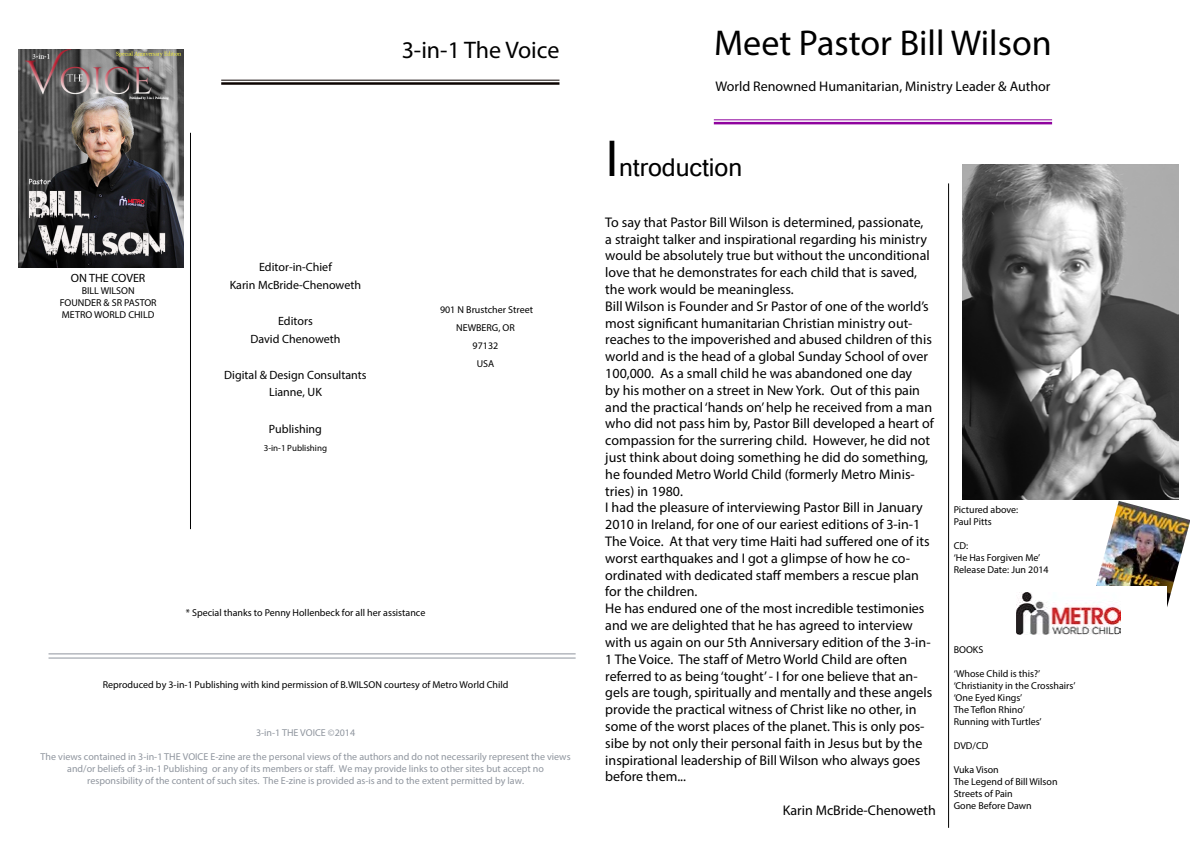
<style>
.page{position:relative;width:1191px;height:842px;background:#fff}
.page>*{position:absolute;margin:0;border:0;box-sizing:border-box;transform-origin:0 0}
.t1{font:36px "Myriad Pro";color:#000}
.t2{font:24px "Myriad Pro";color:#000}
.t3{font:24px "Mangal";color:#000}
.t4{font:14px/16.8px "Myriad Pro";color:#000}
.t5{font:12px/17.5px "Myriad Pro";color:#000;text-align:center}
.t6{font:10px/12px "Myriad Pro";color:#000}
.t7{font:10px/12px "Myriad Pro";color:#8f959e;text-align:center}
.t8{font:9px "Myriad Pro";color:#000}
.s1{font-size:48px}
</style>
<div class="page">
<hr style="left:948px;top:183px;width:1px;height:645px;background:#000">
<hr style="left:221px;top:80px;width:338px;height:1px;background:#0b0300">
<hr style="left:221px;top:82px;width:338px;height:3px;background:#0b0300">
<svg style="left:48px;top:653px;width:527px;height:6px"></svg>
<hr style="left:714px;top:119px;width:338px;height:1px;background:#8f049e">
<hr style="left:714px;top:122px;width:338px;height:2px;background:#8f049e">
<hr style="left:49px;top:653px;width:526px;height:1px;background:#8f959e">
<hr style="left:49px;top:658px;width:526px;height:1px;background:#8f959e">
<hr style="left:190px;top:133px;width:1px;height:396px;background:#000">
<img style="left:962px;top:164px;width:216px;height:336px">
<img style="left:1096px;top:501px;width:94px;height:106px">
<div style="left:955px;top:586px;width:211px;height:61px;background:#fff"></div>
<img style="left:1017px;top:592px;width:103px;height:42px">
<img style="left:18px;top:49px;width:165px;height:218px">
<h2 class="t2" style="left:402px;top:35px;width:159px">3-in-1 The Voice</h2>
<p class="t5" style="left:71px;top:269px;width:76px">ON THE COVER</p>
<p class="t6" style="left:60px;top:284px;width:98px;text-align:center">BILL WILSON<br>FOUNDER &amp; SR PASTOR<br>METRO WORLD CHILD</p>
<p class="t5" style="left:230px;top:258px;width:133px;line-height:18px">Editor-in-Chief<br>Karin McBride-Chenoweth</p>
<p class="t5" style="left:250px;top:312px;width:92px">Editors<br>David Chenoweth</p>
<p class="t5" style="left:224px;top:366px;width:144px">Digital &amp; Design Consultants<br>Lianne, UK</p>
<p class="t5" style="left:269px;top:420px;width:55px">Publishing</p>
<p class="t8" style="left:264px;top:442px;width:65px">3-in-1 Publishing</p>
<p class="t6" style="left:440px;top:301px;width:94px;line-height:18px;text-align:center">901 N Brustcher Street<br>NEWBERG, OR<br>97132<br>USA</p>
<p class="t6" style="left:186px;top:606px;width:241px">* Special thanks to Penny Hollenbeck for all her assistance</p>
<p class="t6" style="left:103px;top:678px;width:407px">Reproduced by 3-in-1 Publishing with kind permission of B.WILSON courtesy of Metro World Child</p>
<p class="t7" style="left:256px;top:726px;width:101px">3-in-1 THE VOICE ©2014</p>
<p class="t7" style="left:41px;top:750px;width:531px">The views contained in 3-in-1 THE VOICE E-zine are the personal views of the authors and do not necessarily represent the views and/or beliefs of 3-in-1 Publishing or any of its members or staff. We may provide links to other sites but accept no responsibility of the content of such sites. The E-zine is provided as-is and to the extent permitted by law.</p>
<h1 class="t1" style="left:714px;top:21px;width:339px">Meet Pastor Bill Wilson</h1>
<p class="t4" style="left:715px;top:78px;width:337px">World Renowned Humanitarian, Ministry Leader &amp; Author</p>
<h2 class="t3" style="left:605px;top:154px;width:138px"><span class="s1">I</span>ntroduction</h2>
<p class="t4" style="left:605px;top:214px;width:330px">To say that Pastor Bill Wilson is determined, passionate,<br>a straight talker and inspirational regarding his ministry would be absolutely true but without the unconditional love that he demonstrates for each child that is saved, the work would be meaningless.<br>Bill Wilson is Founder and Sr Pastor of one of the world’s most significant humanitarian Christian ministry out&shy;reaches to the impoverished and abused children of this world and is the head of a global Sunday School of over 100,000. As a small child he was abandoned one day<br>by his mother on a street in New York. Out of this pain and the practical ‘hands on’ help he received from a man who did not pass him by, Pastor Bill developed a heart of compassion for the surrering child. However, he did not just think about doing something he did do something, he founded Metro World Child (formerly Metro Minis&shy;tries) in 1980.<br>I had the pleasure of interviewing Pastor Bill in January 2010 in Ireland, for one of our eariest editions of 3-in-1<br>The Voice. At that very time Haiti had suffered one of its worst earthquakes and I got a glimpse of how he co&shy;ordinated with dedicated staff members a rescue plan for the children.<br>He has endured one of the most incredible testimonies and we are delighted that he has agreed to interview with us again on our 5th Anniversary edition of the 3-in-1 The Voice. The staff of Metro World Child are often referred to as being ‘tought’ - I for one believe that an&shy;gels are tough, spiritually and mentally and these angels provide the practical witness of Christ like no other, in some of the worst places of the planet. This is only pos&shy;sibe by not only their personal faith in Jesus but by the inspirational leadership of Bill Wilson who always goes before them...</p>
<p class="t4" style="left:783px;top:802px;width:155px">Karin McBride-Chenoweth</p>
<p class="t6" style="left:953px;top:504px;width:66px">Pictured above:<br>Paul Pitts</p>
<p class="t6" style="left:953px;top:540px;width:96px">CD:<br>‘He Has Forgiven Me’<br>Release Date: Jun 2014</p>
<p class="t6" style="left:953px;top:644px;width:31px">BOOKS</p>
<p class="t6" style="left:953px;top:668px;width:123px">‘Whose Child is this?’ ‘Christianity in the Crosshairs’ ‘One Eyed Kings’<br>The Teflon Rhino’<br>Running with Turtles’</p>
<p class="t6" style="left:953px;top:740px;width:36px">DVD/CD</p>
<p class="t6" style="left:953px;top:764px;width:105px">Vuka Vison<br>The Legend of Bill Wilson<br>Streets of Pain<br>Gone Before Dawn</p>
</div>
